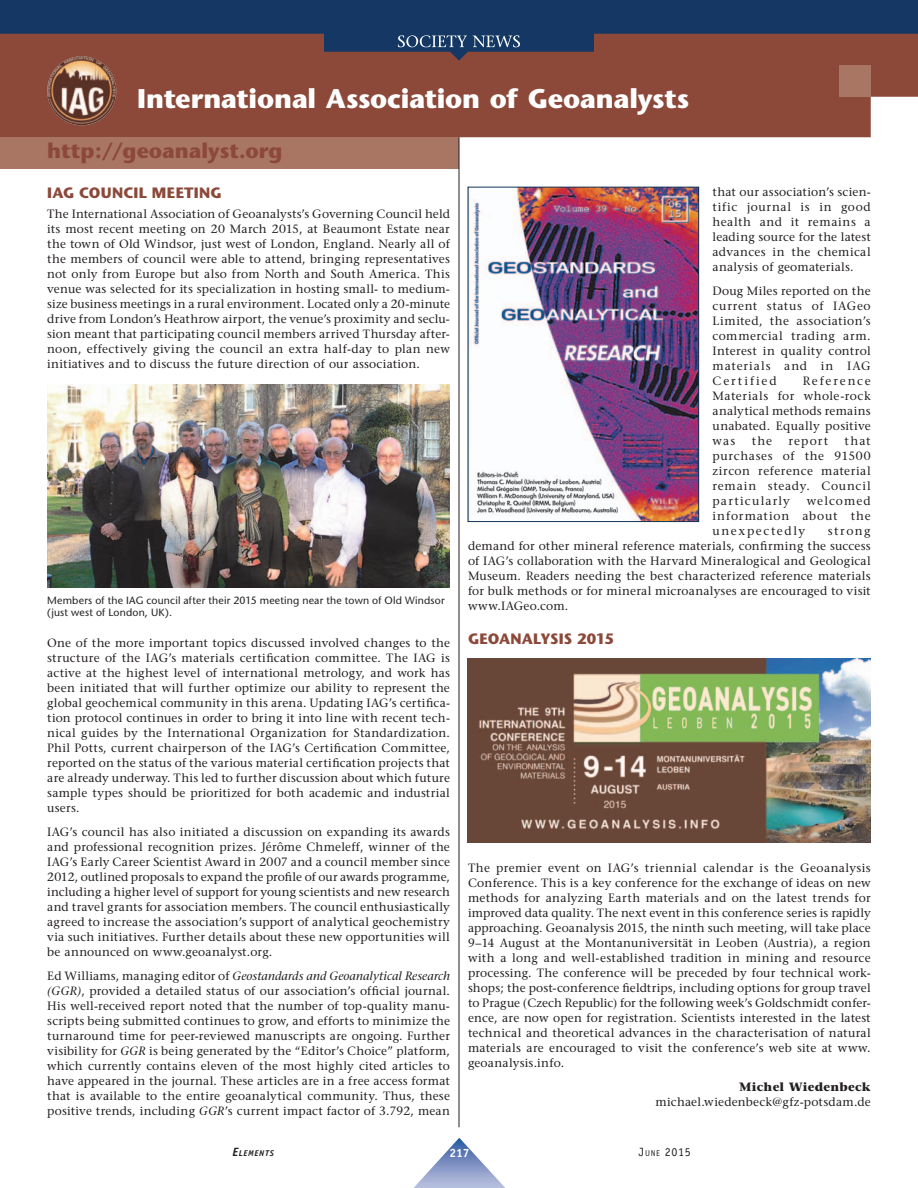
<style>
.page{position:relative;width:918px;height:1188px;background:#fff}
.page>*{position:absolute;margin:0;border:0;box-sizing:border-box;transform-origin:0 0}
.t1{font:700 27px "Stone Sans";letter-spacing:-.01em;color:#fff}
.t2{font:700 21px "Stone Sans";color:#8c4939}
.t3{font:700 15px "Stone Sans";letter-spacing:.015em;color:#8c4939}
.t4{font:12px/15px "Stone Serif";letter-spacing:.025em;color:#231f20;text-align:justify}
.t5{font:700 12px "Stone Serif";letter-spacing:.015em;color:#231f20}
.t6{font:12px "Officina Sans";color:#231f20}
.t7{font:700 12px "Officina Sans";color:#fff}
.t8{font:10.5px/12px "Stone Sans";letter-spacing:.015em;color:#231f20}
.t9{font:italic 700 8.4px "Officina Sans";letter-spacing:.08em;color:#231f20}
.s1{font-style:italic}
.s2{font-size:12px}
.s3{font-size:8.4px}
</style>
<div class="page">
<div style="left:0;top:61px;width:918px;height:76px;background:#8c4939"></div>
<div style="left:0;top:137px;width:459px;height:32px;background:#a87662"></div>
<div style="left:839px;top:65px;width:32px;height:32px;background:#a87662"></div>
<img style="left:47px;top:56px;width:69px;height:69px;border-radius:50%">
<hr style="left:459px;top:137px;width:1px;height:990px;background:#231f20">
<img style="left:468px;top:658px;width:403px;height:185px">
<img style="left:470px;top:189px;width:227px;height:331px">
<div style="left:468px;top:187px;width:231px;height:335px;border:1px solid #113459"></div>
<img style="left:47px;top:384px;width:403px;height:203px">
<svg style="left:0;top:0;width:918px;height:61px;fill:#143863"></svg>
<svg style="left:398px;top:35px;width:122px;height:12px"></svg>
<svg style="left:413px;top:1138px;width:92px;height:50px"></svg>
<h1 class="t1" style="left:137px;top:88px;width:553px">International Association of Geoanalysts</h1>
<h2 class="t2" style="left:47px;top:143px;width:237px">http://geoanalyst.org</h2>
<p class="t3" style="left:47px;top:187px;width:176px">IAG COUNCIL MEETING</p>
<p class="t4" style="left:47px;top:207px;width:404px">The International Association of Geoanalysts’s Governing Council held its most recent meeting on 20 March 2015, at Beaumont Estate near the town of Old Windsor, just west of London, England. Nearly all of the members of council were able to attend, bringing representatives not only from Europe but also from North and South America. This venue was selected for its specialization in hosting small- to medium&shy;size business meetings in a rural environment. Located only a 20-minute drive from London’s Heathrow airport, the venue’s proximity and seclu&shy;sion meant that participating council members arrived Thursday after&shy;noon, effectively giving the council an extra half-day to plan new initiatives and to discuss the future direction of our association.</p>
<p class="t8" style="left:47px;top:595px;width:399px">Members of the IAG council after their 2015 meeting near the town of Old Windsor (just west of London, UK).</p>
<p class="t4" style="left:47px;top:636px;width:404px">One of the more important topics discussed involved changes to the structure of the IAG’s materials certification committee. The IAG is active at the highest level of international metrology, and work has been initiated that will further optimize our ability to represent the global geochemical community in this arena. Updating IAG’s certifica&shy;tion protocol continues in order to bring it into line with recent tech&shy;nical guides by the International Organization for Standardization.<br>Phil Potts, current chairperson of the IAG’s Certification Committee, reported on the status of the various material certification projects that are already underway. This led to further discussion about which future sample types should be prioritized for both academic and industrial users.</p>
<p class="t4" style="left:47px;top:825px;width:404px">IAG’s council has also initiated a discussion on expanding its awards and professional recognition prizes. Jérôme Chmeleff, winner of the IAG’s Early Career Scientist Award in 2007 and a council member since 2012, outlined proposals to expand the profile of our awards programme, including a higher level of support for young scientists and new research and travel grants for association members. The council enthusiastically agreed to increase the association’s support of analytical geochemistry via such initiatives. Further details about these new opportunities will be announced on www.geoanalyst.org.</p>
<p class="t4" style="left:47px;top:969px;width:404px">Ed Williams, managing editor of <span class="s1">Geostandards and Geoanalytical Research (GGR)</span>, provided a detailed status of our association’s official journal.<br>His well-received report noted that the number of top-quality manu&shy;scripts being submitted continues to grow, and efforts to minimize the turnaround time for peer-reviewed manuscripts are ongoing. Further visibility for <span class="s1">GGR</span> is being generated by the “Editor’s Choice” platform, which currently contains eleven of the most highly cited articles to have appeared in the journal. These articles are in a free access format that is available to the entire geoanalytical community. Thus, these positive trends, including <span class="s1">GGR</span>’s current impact factor of 3.792, mean</p>
<p class="t4" style="left:713px;top:185px;width:160px">that our association’s scien&shy;tific journal is in good health and it remains a leading source for the latest advances in the chemical analysis of geomaterials.</p>
<p class="t4" style="left:713px;top:284px;width:160px">Doug Miles reported on the current status of IAGeo Limited, the association’s commercial trading arm.<br>Interest in quality control materials and in IAG Certified</p>
<p class="t4" style="left:713px;top:374px;width:160px;text-indent:90px">Reference Materials for whole-rock analytical methods remains unabated. Equally positive was</p>
<p class="t4" style="left:713px;top:434px;width:160px;text-indent:132px">that purchases of the 91500 zircon reference material remain steady. Council particularly</p>
<p class="t4" style="left:752px;top:434px;width:22px">the</p>
<p class="t4" style="left:789px;top:434px;width:41px">report</p>
<p class="t4" style="left:713px;top:494px;width:160px;text-indent:94px">welcomed information about the unexpectedly</p>
<p class="t4" style="left:468px;top:524px;width:404px;text-indent:360px">strong demand for other mineral reference materials, confirming the success of IAG’s collaboration with the Harvard Mineralogical and Geological Museum. Readers needing the best characterized reference materials for bulk methods or for mineral microanalyses are encouraged to visit www.IAGeo.com.</p>
<p class="t3" style="left:468px;top:632px;width:147px">GEOANALYSIS 2015</p>
<p class="t4" style="left:468px;top:862px;width:404px">The premier event on IAG’s triennial calendar is the Geoanalysis Conference. This is a key conference for the exchange of ideas on new methods for analyzing Earth materials and on th e latest trends for improved data quality. The next event in this conference series is rapidly approaching. Geoanalysis 2015, the ninth such meeting, will take place 9–14 August at the Montanuniversität in Leoben (Austria), a region with a long and well-established tradition in mining and resource processing. The conference will be preceded by four technical work&shy;shops; the post-conference fieldtrips, including options for group travel to Prague (Czech Republic) for the following week’s Goldschmidt confer&shy;ence, are now open for registration. Scientists interested in the latest technical and theoretical advances in the characterisation of natural materials are encouraged to visit the conference’s web site at www. geoanalysis.info.</p>
<p class="t5" style="left:740px;top:1082px;width:133px">Michel Wiedenbeck</p>
<p class="t4" style="left:656px;top:1096px;width:217px">michael.wiedenbeck@gfz-potsdam.de</p>
<p class="t9" style="left:232px;top:1150px;width:43px"><span class="s2">E</span>LEMENTS</p>
<p class="t7" style="left:449px;top:1149px;width:22px">217</p>
<p class="t6" style="left:639px;top:1147px;width:53px">J<span class="s3">UNE</span> 2015</p>
</div>
